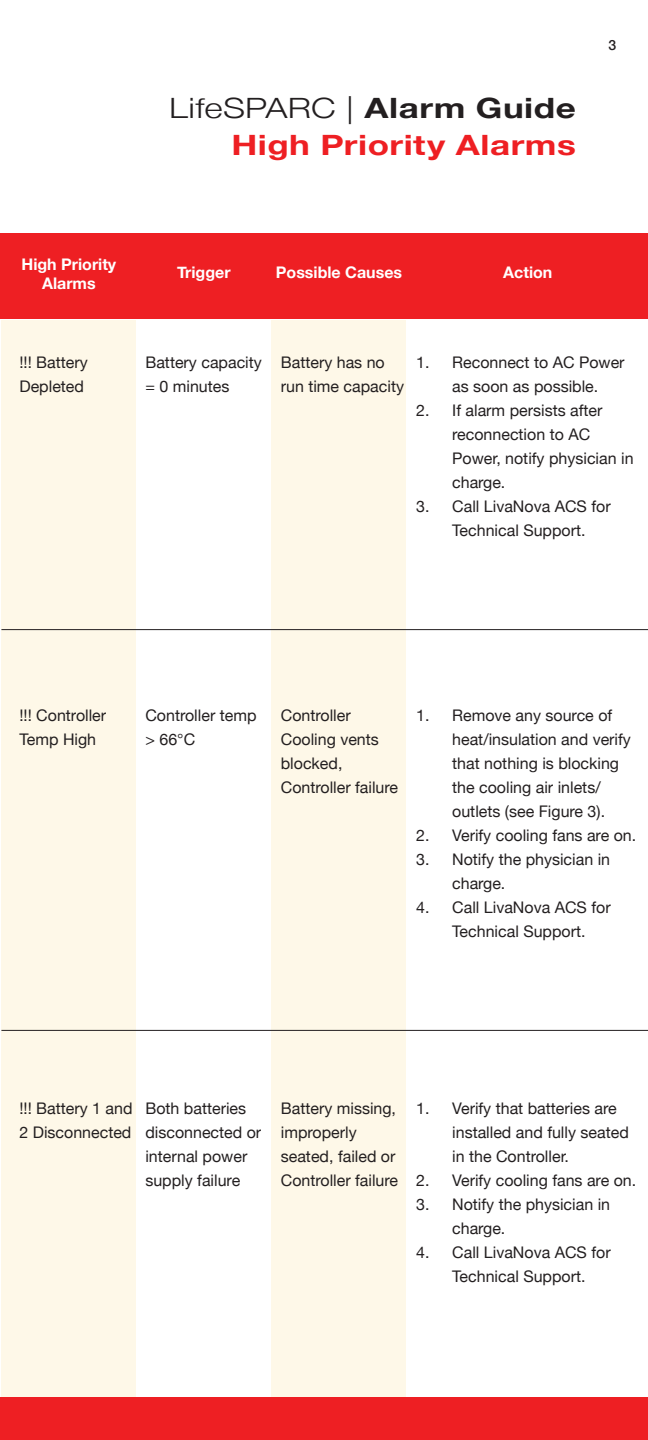
<style>
.page{position:relative;width:648px;height:1440px;background:#fff}
.page>*{position:absolute;margin:0;border:0;box-sizing:border-box;transform-origin:0 0}
.t1{font:700 28px/36.6px "Helvetica Neue";letter-spacing:.015em;color:#ee1f23;text-align:right;scale:1.25 1}
.t2{font:16px/24px "Helvetica Neue";color:#231f20}
.t3{font:700 16px/19px "Helvetica Neue";color:#fff;text-align:center}
.t4{font:500 14px "Helvetica Neue";color:#231f20}
.s1{font-weight:300;color:#231f20}
.s2{color:#231f20}
</style>
<div class="page">
<div style="left:1px;top:320px;width:135px;height:1077px;background:#fef8e8"></div>
<div style="left:271px;top:320px;width:135px;height:1077px;background:#fef8e8"></div>
<div style="left:0;top:233px;width:648px;height:86px;background:#ee1f23"></div>
<hr style="left:1px;top:629px;width:647px;height:1px;background:#231f20">
<hr style="left:1px;top:1030px;width:647px;height:1px;background:#231f20">
<div style="left:0;top:1398px;width:648px;height:42px;background:#ee1f23"></div>
<p class="t1" style="left:169px;top:90px;width:327px"><span class="s1">LifeSPARC |</span> <span class="s2">Alarm Guide<br></span>High Priority Alarms</p>
<p class="t4" style="left:608px;top:33px;width:9px">3</p>
<p class="t3" style="left:22px;top:255px;width:96px">High Priority<br>Alarms</p>
<p class="t3" style="left:177px;top:264px;width:55px">Trigger</p>
<p class="t3" style="left:276px;top:264px;width:128px">Possible Causes</p>
<p class="t3" style="left:503px;top:264px;width:51px">Action</p>
<p class="t2" style="left:19px;top:351px;width:70px">!!! Battery<br>Depleted</p>
<p class="t2" style="left:145px;top:351px;width:118px">Battery capacity = 0 minutes</p>
<p class="t2" style="left:281px;top:351px;width:125px">Battery has no run time capacity</p>
<p class="t2" style="left:452px;top:351px;width:174px;text-indent:-36px">1. Reconnect to AC Power as soon as possible.</p>
<p class="t2" style="left:452px;top:399px;width:183px;text-indent:-36px">2. If alarm persists after reconnection to AC<br>Power, notify physician in charge.</p>
<p class="t2" style="left:452px;top:495px;width:160px;text-indent:-36px">3. Call LivaNova ACS for<br>Technical Support.</p>
<p class="t2" style="left:19px;top:704px;width:88px">!!! Controller<br>Temp High</p>
<p class="t2" style="left:145px;top:704px;width:113px">Controller temp &gt; 66°C</p>
<p class="t2" style="left:281px;top:704px;width:119px">Controller<br>Cooling vents blocked,<br>Controller failure</p>
<p class="t2" style="left:452px;top:704px;width:180px;text-indent:-36px">1. Remove any source of heat/insulation and verify that nothing is blocking the cooling air inlets/ outlets (see Figure 3).</p>
<p class="t2" style="left:416px;top:824px;width:222px">2. Verify cooling fans are on.</p>
<p class="t2" style="left:452px;top:848px;width:159px;text-indent:-36px">3. Notify the physician in charge.</p>
<p class="t2" style="left:452px;top:896px;width:160px;text-indent:-36px">4. Call LivaNova ACS for<br>Technical Support.</p>
<p class="t2" style="left:19px;top:1097px;width:115px">!!! Battery 1 and<br>2 Disconnected</p>
<p class="t2" style="left:145px;top:1097px;width:117px">Both batteries disconnected or internal power supply failure</p>
<p class="t2" style="left:281px;top:1097px;width:119px">Battery missing, improperly seated, failed or<br>Controller failure</p>
<p class="t2" style="left:452px;top:1097px;width:178px;text-indent:-36px">1. Verify that batteries are installed and fully seated in the Controller.</p>
<p class="t2" style="left:416px;top:1169px;width:222px">2. Verify cooling fans are on.</p>
<p class="t2" style="left:452px;top:1193px;width:159px;text-indent:-36px">3. Notify the physician in charge.</p>
<p class="t2" style="left:452px;top:1241px;width:160px;text-indent:-36px">4. Call LivaNova ACS for<br>Technical Support.</p>
</div>
